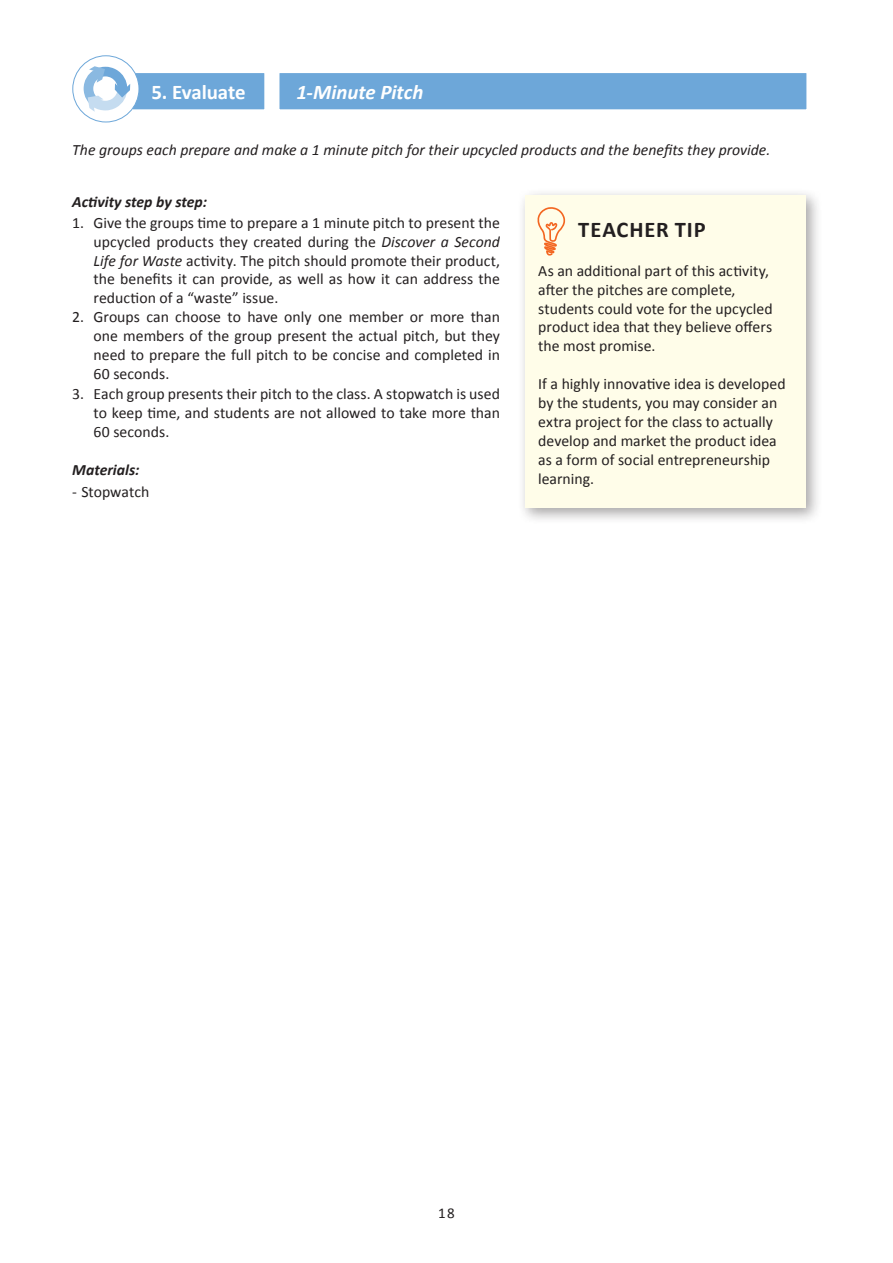
<style>
.page{position:relative;width:893px;height:1263px;background:#fff}
.page>*{position:absolute;margin:0;border:0;box-sizing:border-box;transform-origin:0 0}
.t1{font:700 22.5px "Calibri";letter-spacing:.04em;color:#231f20}
.t2{font:italic 700 20.85px "Calibri";color:#fff}
.t3{font:700 20.85px "Calibri";letter-spacing:-.005em;color:#fff}
.t4{font:15.75px/18.9px "Calibri";color:#231f20;text-align:justify}
.t5{font:italic 15.75px "Calibri";color:#231f20}
.t6{font:italic 700 15.75px "Calibri";color:#231f20}
.t7{font:15px "Calibri";color:#231f20}
.s1{font-style:italic}
</style>
<div class="page">
<div style="left:518px;top:188px;width:305px;height:337px;background:#231f20;opacity:.4"></div>
<div style="left:525px;top:196px;width:281px;height:312px;background:#fffde9"></div>
<svg style="left:537px;top:207px;width:28px;height:49px"></svg>
<div style="left:132px;top:72px;width:133px;height:38px;background:#6da7d9"></div>
<div style="left:131px;top:72px;width:135px;height:39px;border:2px solid #fff"></div>
<div style="left:73px;top:56px;width:66px;height:66px;background:#fff;border-radius:50%"></div>
<div style="left:72px;top:55px;width:67px;height:67px;border:1px solid #6da7d9;border-radius:50%"></div>
<svg style="left:84px;top:66px;width:46px;height:46px"></svg>
<div style="left:279px;top:72px;width:528px;height:38px;background:#6da7d9"></div>
<div style="left:278px;top:72px;width:530px;height:39px;border:2px solid #fff"></div>
<h2 class="t3" style="left:151px;top:79px;width:96px">5. Evaluate</h2>
<h2 class="t2" style="left:296px;top:79px;width:128px">1-Minute Pitch</h2>
<p class="t5" style="left:72px;top:139px;width:700px">The groups each prepare and make a 1 minute pitch for their upcycled products and the benefits they provide.</p>
<p class="t6" style="left:72px;top:191px;width:136px">Activity step by step:</p>
<p class="t4" style="left:94px;top:213px;width:408px;text-indent:-21px">1. Give the groups time to prepare a 1 minute pitch to present the upcycled products they created during the <span class="s1">Discover a Second Life for Waste</span> activity. The pitch should promote their product, the benefits it can provide, as well as how it can address the reduction of a “waste” issue.</p>
<p class="t4" style="left:94px;top:308px;width:408px;text-indent:-21px">2. Groups can choose to have only one member or more than one members of the group present the actual pitch, but they need to prepare the full pitch to be concise and completed in 60 seconds.</p>
<p class="t4" style="left:94px;top:384px;width:408px;text-indent:-21px">3. Each group presents their pitch to the class. A stopwatch is used to keep time, and students are not allowed to take more than 60 seconds.</p>
<p class="t6" style="left:72px;top:460px;width:69px">Materials:</p>
<p class="t4" style="left:72px;top:482px;width:79px">- Stopwatch</p>
<h1 class="t1" style="left:578px;top:215px;width:129px">TEACHER TIP</h1>
<p class="t4" style="left:538px;top:261px;width:236px;text-align:left">As an additional part of this activity, after the pitches are complete, students could vote for the upcycled product idea that they believe offers the most promise.</p>
<p class="t4" style="left:538px;top:374px;width:249px;text-align:left">If a highly innovative idea is developed by the students, you may consider an extra project for the class to actually develop and market the product idea as a form of social entrepreneurship learning.</p>
<p class="t7" style="left:438px;top:1204px;width:18px">18</p>
</div>
